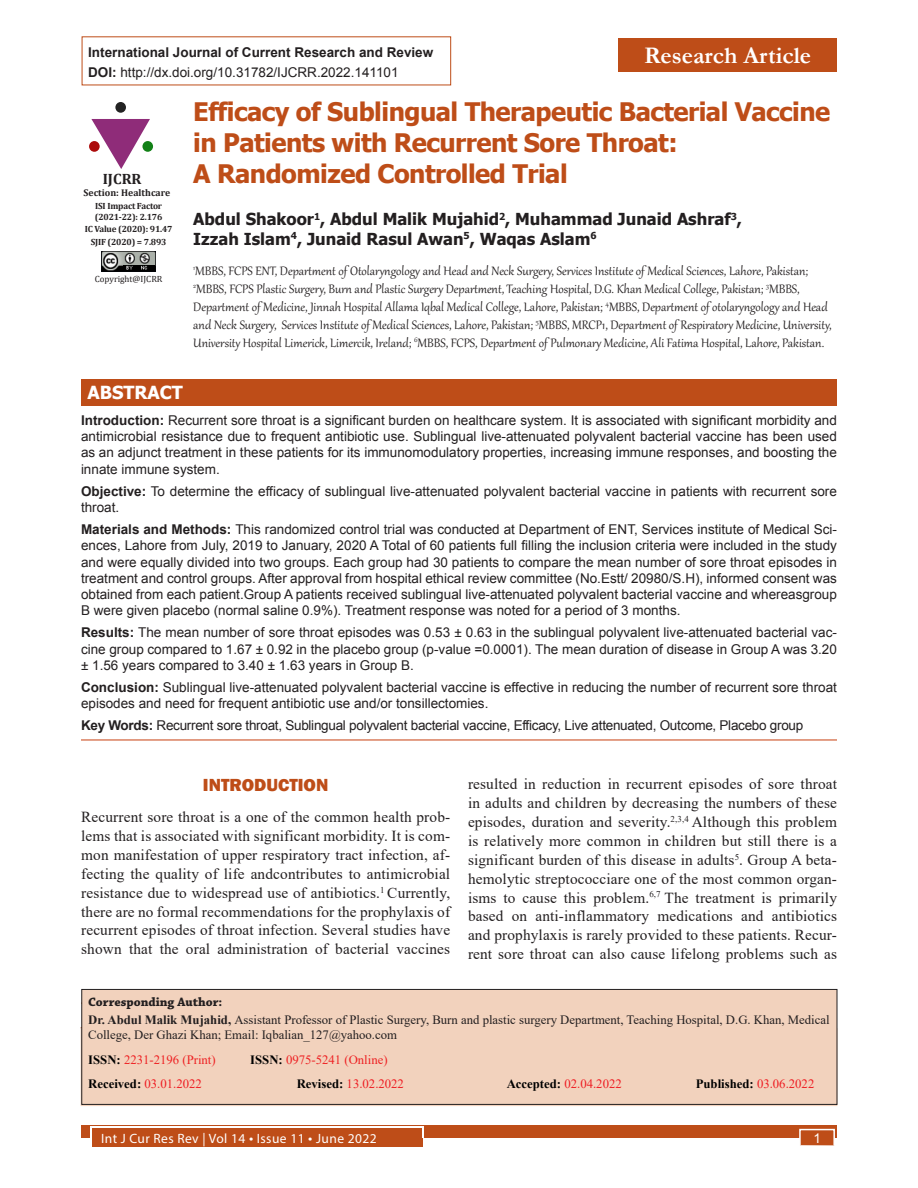
<style>
.page{position:relative;width:918px;height:1188px;background:#fff}
.page>*{position:absolute;margin:0;border:0;box-sizing:border-box;transform-origin:0 0}
.Article_title{font:700 25.5px/30.6px "Tahoma";letter-spacing:-.02em;color:#be4d18}
.Articles{font:700 24px "Garamond";color:#fff}
.Head_1{font:800 18px "Franklin Gothic";color:#be4d18}
.t1{font:700 18px "Tahoma";color:#fff}
.Author_name{font:700 16.5px/19.8px "Tahoma";color:#231f20}
.Text{font:15.3px/18.9px "Times New Roman";letter-spacing:.01em;color:#231f20;text-align:justify}
.Author_affiliation{font:15px/18px "Gabriola";color:#231f20}
.t2{font:700 15px "Cambria";color:#231f20}
.Abstract_text{font:13.5px/16.2px "Arial";color:#231f20;text-align:justify}
.Keywords{font:13.5px "Arial";letter-spacing:-.02em;color:#231f20}
.t3{font:700 13.5px "Arial";color:#231f20}
.t4{font:13.5px "Myriad Pro";letter-spacing:.03em;color:#fff}
.t5{font:13.5px "Arial";color:#fff}
.Corresponding_text{font:12.75px/15.3px "Times New Roman";color:#231f20}
.Corresponding_text-2{font:12.75px "Times New Roman";color:#ee1d23}
.Corresponding_text-3{font:12.75px "Times New Roman";color:#ee2123}
.Corresponding_head{font:700 12.75px "Chaparral Pro";color:#231f20}
.Corresponding_text-4{font:700 12.75px "Times New Roman";color:#000}
.t6{font:700 9.75px "Cambria";color:#231f20}
.t7{font:700 9px/10.8px "Cambria";letter-spacing:-.02em;color:#231f20}
.Text-2{font:9px "Cambria";color:#231f20}
.s1{font-weight:700}
.s2{font-weight:700;color:#000}
.s3{font-weight:400;color:#ee1d23}
.s4{font-size:15px}
</style>
<div class="page">
<div style="left:81px;top:1125px;width:756px;height:13px;background:#be4d18"></div>
<div style="left:92px;top:1128px;width:330px;height:19px;background:#be4d18"></div>
<hr style="left:90px;top:1127px;width:333px;height:1px;background:#fff">
<svg style="left:90px;top:1128px;width:2px;height:10px"></svg>
<svg style="left:422px;top:1127px;width:2px;height:11px"></svg>
<div style="left:799px;top:1129px;width:36px;height:17px;background:#be4d18;border:2px solid #fff"></div>
<div style="left:81px;top:989px;width:756px;height:116px;background:#f2d2bd;border:1px solid #231f20"></div>
<div style="left:618px;top:38px;width:219px;height:34px;background:#be4d18"></div>
<svg style="left:91px;top:119px;width:59px;height:50px"></svg>
<div style="left:142px;top:141px;width:11px;height:11px;background:#128117;border-radius:50%"></div>
<div style="left:115px;top:102px;width:11px;height:11px;background:#232323;border-radius:50%"></div>
<div style="left:89px;top:141px;width:11px;height:11px;background:#ac0b0b;border-radius:50%"></div>
<img style="left:102px;top:252px;width:54px;height:19px">
<img style="left:123px;top:265px;width:32px;height:5px">
<hr style="left:81px;top:739px;width:756px;height:2px;background:#cd542a">
<div style="left:81px;top:379px;width:756px;height:27px;background:#be4d18"></div>
<p class="t3" style="left:88px;top:43px;width:347px">International Journal of Current Research and Review</p>
<p class="Abstract_text" style="left:88px;top:65px;width:312px"><span class="s1">DOI:</span> http://dx.doi.org/10.31782/IJCRR.2022.141101</p>
<p class="Articles" style="left:644px;top:39px;width:169px">Research Article</p>
<p class="t2" style="left:103px;top:168px;width:40px">IJCRR</p>
<p class="t6" style="left:83px;top:186px;width:88px">Section: Healthcare</p>
<p class="t7" style="left:95px;top:200px;width:69px">ISI Impact Factor (2021-22): 2.176</p>
<p class="t7" style="left:85px;top:224px;width:89px">IC Value (2020): 91.47</p>
<p class="t7" style="left:91px;top:236px;width:77px">SJIF (2020) = 7.893</p>
<p class="Text-2" style="left:95px;top:273px;width:69px">Copyright@IJCRR</p>
<p class="Article_title" style="left:193px;top:98px;width:639px">Efficacy of Sublingual Therapeutic Bacterial Vaccine in Patients with Recurrent Sore Throat:<br>A Randomized Controlled Trial</p>
<p class="Author_name" style="left:193px;top:210px;width:550px">Abdul Shakoor<sup>1</sup>, Abdul Malik Mujahid<sup>2</sup>, Muhammad Junaid Ashraf<sup>3</sup>,<br>Izzah Islam<sup>4</sup>, Junaid Rasul Awan<sup>5</sup>, Waqas Aslam<sup>6</sup></p>
<p class="Author_affiliation" style="left:193px;top:261px;width:640px"><sup>1</sup>MBBS, FCPS ENT, Department of Otolaryngology and Head and Neck Surgery, Services Institute of Medical Sciences, Lahore, Pakistan; <sup>2</sup>MBBS, FCPS Plastic Surgery, Burn and Plastic Surgery Department, Teaching Hospital, D.G. Khan Medical College, Pakistan; <sup>3</sup>MBBS, Department of Medicine, Jinnah Hospital Allama Iqbal Medical College, Lahore, Pakistan; <sup>4</sup>MBBS, Department of otolaryngology and Head and Neck Surgery, Services Institute of Medical Sciences, Lahore, Pakistan; <sup>5</sup>MBBS, MRCP1, Department of Respiratory Medicine, University, University Hospital Limerick, Limercik, Ireland; <sup>6</sup>MBBS, FCPS, Department of Pulmonary Medicine, Ali Fatima Hospital, Lahore, Pakistan.</p>
<p class="t1" style="left:87px;top:380px;width:97px">ABSTRACT</p>
<p class="Abstract_text" style="left:81px;top:412px;width:758px"><span class="s1">Introduction:</span> Recurrent sore throat is a significant burden on healthcare system. It is associated with significant morbidity and antimicrobial resistance due to frequent antibiotic use. Sublingual live-attenuated polyvalent bacterial vaccine has been used as an adjunct treatment in these patients for its immunomodulatory properties, increasing immune responses, and boosting the innate immune system.</p>
<p class="Abstract_text" style="left:81px;top:483px;width:757px"><span class="s1">Objective:</span> To determine the efficacy of sublingual live-attenuated polyvalent bacterial vaccine in patients with recurrent sore throat.</p>
<p class="Abstract_text" style="left:81px;top:522px;width:758px"><span class="s1">Materials and Methods:</span> This randomized control trial was conducted at Department of ENT, Services institute of Medical Sci&shy;ences, Lahore from July, 2019 to January, 2020 A Total of 60 patients full filling the inclusion criteria were included in the study and were equally divided into two groups. Each group had 30 patients to compare the mean number of sore throat episodes in treatment and control groups. After approval from hospital ethical review committee (No.Estt/ 20980/S.H), informed consent was obtained from each patient.Group A patients received sublingual live-attenuated polyvalent bacterial vaccine and whereasgroup B were given placebo (normal saline 0.9%). Treatment response was noted for a period of 3 months.</p>
<p class="Abstract_text" style="left:81px;top:625px;width:757px"><span class="s1">Results:</span> The mean number of sore throat episodes was 0.53 ± 0.63 in the sublingual polyvalent live-attenuated bacterial vac&shy;cine group compared to 1.67 ± 0.92 in the placebo group (p-value =0.0001). The mean duration of disease in Group A was 3.20 ± 1.56 years compared to 3.40 ± 1.63 years in Group B.</p>
<p class="Abstract_text" style="left:81px;top:679px;width:757px"><span class="s1">Conclusion:</span> Sublingual live-attenuated polyvalent bacterial vaccine is effective in reducing the number of recurrent sore throat episodes and need for frequent antibiotic use and/or tonsillectomies.</p>
<p class="Keywords" style="left:81px;top:717px;width:724px"><span class="s1">Key Words:</span> Recurrent sore throat, Sublingual polyvalent bacterial vaccine, Efficacy, Live attenuated, Outcome, Placebo group</p>
<p class="Head_1" style="left:203px;top:773px;width:127px">INTRODUCTION</p>
<p class="Text" style="left:81px;top:807px;width:371px">Recurrent sore throat is a one of the common health prob&shy;lems that is associated with significant morbidity. It is com&shy;mon manifestation of upper respiratory tract infection, af&shy;fecting the quality of life andcontributes to antimicrobial resistance due to widespread use of antibiotics.<sup>1</sup> Currently, there are no formal recommendations for the prophylaxis of recurrent episodes of throat infection. Several studies have shown that the oral administration of bacterial vaccines</p>
<p class="Text" style="left:468px;top:774px;width:371px">resulted in reduction in recurrent episodes of sore throat in adults and children by decreasing the numbers of these episodes, duration and severity.<sup>2,3,4</sup> Although this problem is relatively more common in children but still there is a significant burden of this disease in adults<sup>5</sup>. Group A beta&shy;hemolytic streptococciare one of the most common organ&shy;isms to cause this problem.<sup>6,7</sup> The treatment is primarily based on anti-inflammatory medications and antibiotics and prophylaxis is rarely provided to these patients. Recur&shy;rent sore throat can also cause lifelong problems such as</p>
<p class="Corresponding_head" style="left:88px;top:994px;width:136px">Corresponding Author:</p>
<p class="Corresponding_text" style="left:88px;top:1012px;width:743px"><span class="s1">Dr. Abdul Malik Mujahid,</span> Assistant Professor of Plastic Surgery, Burn and plastic surgery Department, Teaching Hospital, D.G. Khan, Medical<br>College, Der Ghazi Khan; Email: Iqbalian_127@yahoo.com</p>
<p class="Corresponding_text-3" style="left:88px;top:1050px;width:129px"><span class="s2">ISSN:</span> 2231-2196 (Print)</p>
<p class="Corresponding_text-3" style="left:250px;top:1050px;width:139px"><span class="s2">ISSN:</span> 0975-5241 (Online)</p>
<p class="Corresponding_text-2" style="left:88px;top:1075px;width:115px"><span class="s2">Received:</span> 03.01.2022</p>
<p class="Corresponding_text-2" style="left:297px;top:1075px;width:109px"><span class="s2">Revised:</span> 13.02.2022</p>
<p class="Corresponding_text-2" style="left:507px;top:1075px;width:117px"><span class="s2">Accepted:</span> 02.04.2022</p>
<p class="Corresponding_text-4" style="left:696px;top:1075px;width:120px">Published: <span class="s3">03.06.2022</span></p>
<p class="t4" style="left:101px;top:1130px;width:277px">Int J Cur Res Rev | Vol 14 <span class="s4">•</span> Issue 11 <span class="s4">•</span> June 2022</p>
<p class="t5" style="left:813px;top:1130px;width:9px">1</p>
</div>
